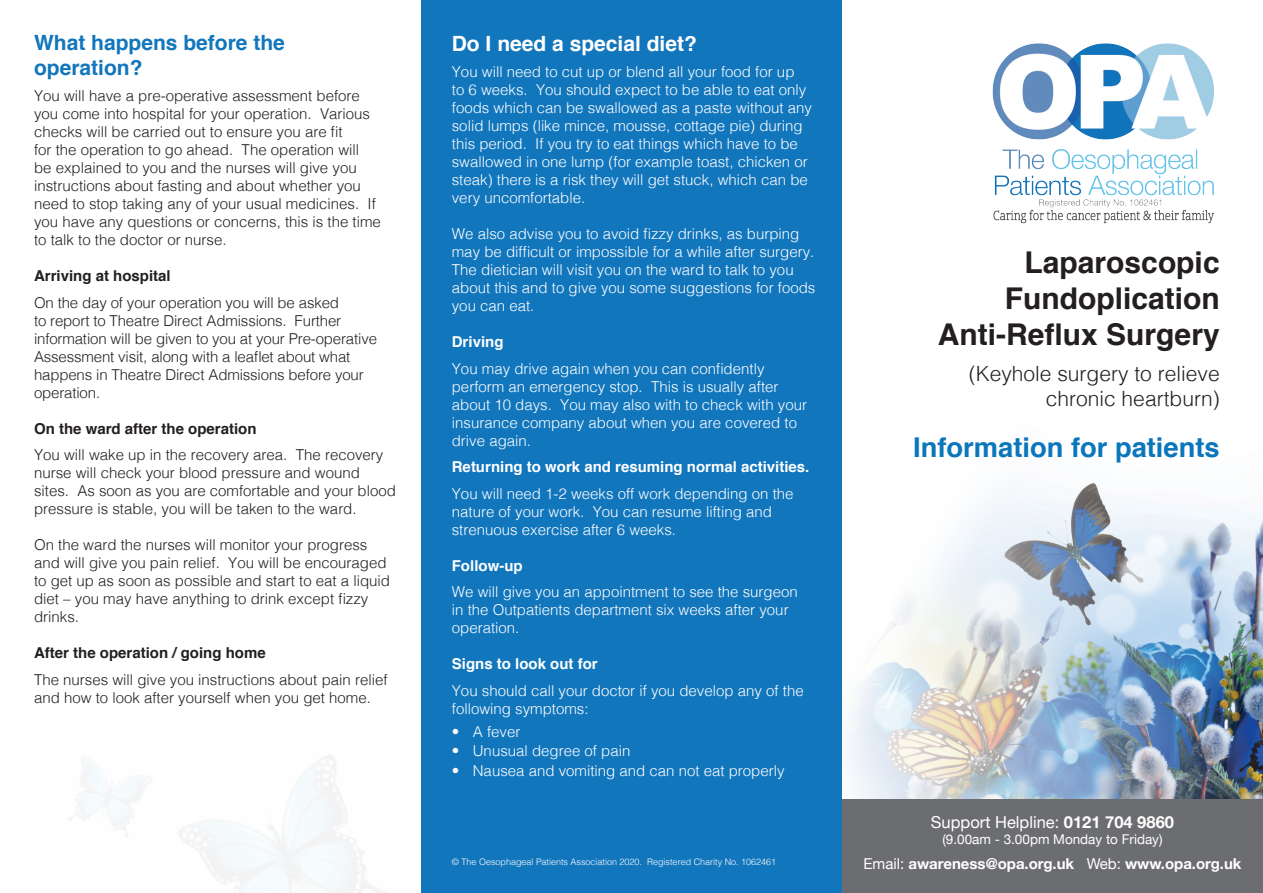
<style>
.page{position:relative;width:1263px;height:893px;background:#fff}
.page>*{position:absolute;margin:0;border:0;box-sizing:border-box;transform-origin:0 0}
.t1{font:700 30px/36px "Helvetica";color:#231f20;text-align:right}
.t2{font:700 27.3px "Helvetica";color:#0a76bc}
.t3{font:300 21px/25.2px "Helvetica";color:#231f20;text-align:right}
.t4{font:700 21px/25.2px "Helvetica";color:#1276bd}
.t5{font:700 21px "Helvetica";color:#fff}
.t6{font:16.5px "Helvetica Neue";color:#fff}
.t7{font:300 15px/18px "Helvetica";color:#fff}
.t8{font:300 15px/18px "Helvetica";color:#231f20}
.t9{font:700 15px "Helvetica";color:#fff}
.t10{font:700 15px "Helvetica";color:#231f20}
.t11{font:700 15px "Helvetica Neue";color:#fff}
.t12{font:13.5px "Helvetica Neue";color:#fff}
.t13{font:300 9px "Helvetica";color:#fff}
.s1{font-weight:700}
.s2{font-weight:400}
</style>
<div class="page">
<img style="left:849px;top:483px;width:414px;height:316px">
<div style="left:421px;top:0;width:421px;height:893px;background:#1276bd"></div>
<img style="left:992px;top:43px;width:222px;height:181px">
<div style="left:842px;top:799px;width:421px;height:94px;background:#6c6d70"></div>
<h3 class="t4" style="left:34px;top:30px;width:252px">What happens before the operation?</h3>
<p class="t8" style="left:34px;top:86px;width:348px">You will have a pre-operative assessment before you come into hospital for your operation. Various checks will be carried out to ensure you are fit<br>for the operation to go ahead. The operation will<br>be explained to you and the nurses will give you instructions about fasting and about whether you need to stop taking any of your usual medicines. If you have any questions or concerns, this is the time to talk to the doctor or nurse.</p>
<p class="t10" style="left:34px;top:264px;width:138px">Arriving at hospital</p>
<p class="t8" style="left:34px;top:292px;width:344px">On the day of your operation you will be asked<br>to report to Theatre Direct Admissions. Further information will be given to you at your Pre-operative Assessment visit, along with a leaflet about what happens in Theatre Direct Admissions before your operation.</p>
<p class="t10" style="left:34px;top:416px;width:224px">On the ward after the operation</p>
<p class="t8" style="left:34px;top:445px;width:363px">You will wake up in the recovery area. The recovery nurse will check your blood pressure and wound sites. As soon as you are comfortable and your blood pressure is stable, you will be taken to the ward.</p>
<p class="t8" style="left:34px;top:535px;width:357px">On the ward the nurses will monitor your progress and will give you pain relief. You will be encouraged to get up as soon as possible and start to eat a liquid diet – you may have anything to drink except fizzy drinks.</p>
<p class="t10" style="left:34px;top:641px;width:233px">After the operation / going home</p>
<p class="t8" style="left:34px;top:669px;width:355px">The nurses will give you instructions about pain relief and how to look after yourself when you get home.</p>
<h3 class="t5" style="left:452px;top:26px;width:247px">Do I need a special diet?</h3>
<p class="t7" style="left:452px;top:62px;width:362px">You will need to cut up or blend all your food for up<br>to 6 weeks. You should expect to be able to eat only foods which can be swallowed as a paste without any solid lumps (like mince, mousse, cottage pie) during this period. If you try to eat things which have to be swallowed in one lump (for example toast, chicken or steak) there is a risk they will get stuck, which can be very uncomfortable.</p>
<p class="t7" style="left:452px;top:224px;width:365px">We also advise you to avoid fizzy drinks, as burping may be difficult or impossible for a while after surgery.<br>The dietician will visit you on the ward to talk to you about this and to give you some suggestions for foods you can eat.</p>
<p class="t9" style="left:452px;top:330px;width:53px">Driving</p>
<p class="t7" style="left:452px;top:358px;width:357px">You may drive again when you can confidently perform an emergency stop. This is usually after about 10 days. You may also with to check with your insurance company about when you are covered to drive again.</p>
<p class="t9" style="left:452px;top:455px;width:359px">Returning to work and resuming normal activities.</p>
<p class="t7" style="left:452px;top:483px;width:343px">You will need 1-2 weeks off work depending on the nature of your work. You can resume lifting and strenuous exercise after 6 weeks.</p>
<p class="t9" style="left:452px;top:553px;width:72px">Follow-up</p>
<p class="t7" style="left:452px;top:582px;width:347px">We will give you an appointment to see the surgeon in the Outpatients department six weeks after your operation.</p>
<p class="t9" style="left:452px;top:652px;width:147px">Signs to look out for</p>
<p class="t7" style="left:452px;top:680px;width:353px">You should call your doctor if you develop any of the following symptoms:</p>
<p class="t7" style="left:452px;top:722px;width:70px">• A fever</p>
<p class="t7" style="left:452px;top:741px;width:180px">• Unusual degree of pain</p>
<p class="t7" style="left:452px;top:760px;width:334px">• Nausea and vomiting and can not eat properly</p>
<h1 class="t1" style="left:938px;top:245px;width:283px">Laparoscopic<br>Fundoplication<br>Anti-Reflux Surgery</h1>
<h3 class="t3" style="left:969px;top:359px;width:252px">(Keyhole surgery to relieve chronic heartburn)</h3>
<h2 class="t2" style="left:913px;top:425px;width:308px">Information for patients</h2>
<p class="t6" style="left:931px;top:810px;width:245px">Support Helpline: <span class="s1">0121 704 9860</span></p>
<p class="t12" style="left:942px;top:830px;width:222px">(9.00am - 3.00pm Monday to Friday)</p>
<p class="t13" style="left:452px;top:854px;width:326px">© The Oesophageal Patients Association 2020. Registered Charity No. 1062461</p>
<p class="t11" style="left:863px;top:852px;width:380px"><span class="s2">Email:</span> awareness@opa.org.uk <span class="s2">Web:</span> www.opa.org.uk</p>
</div>
